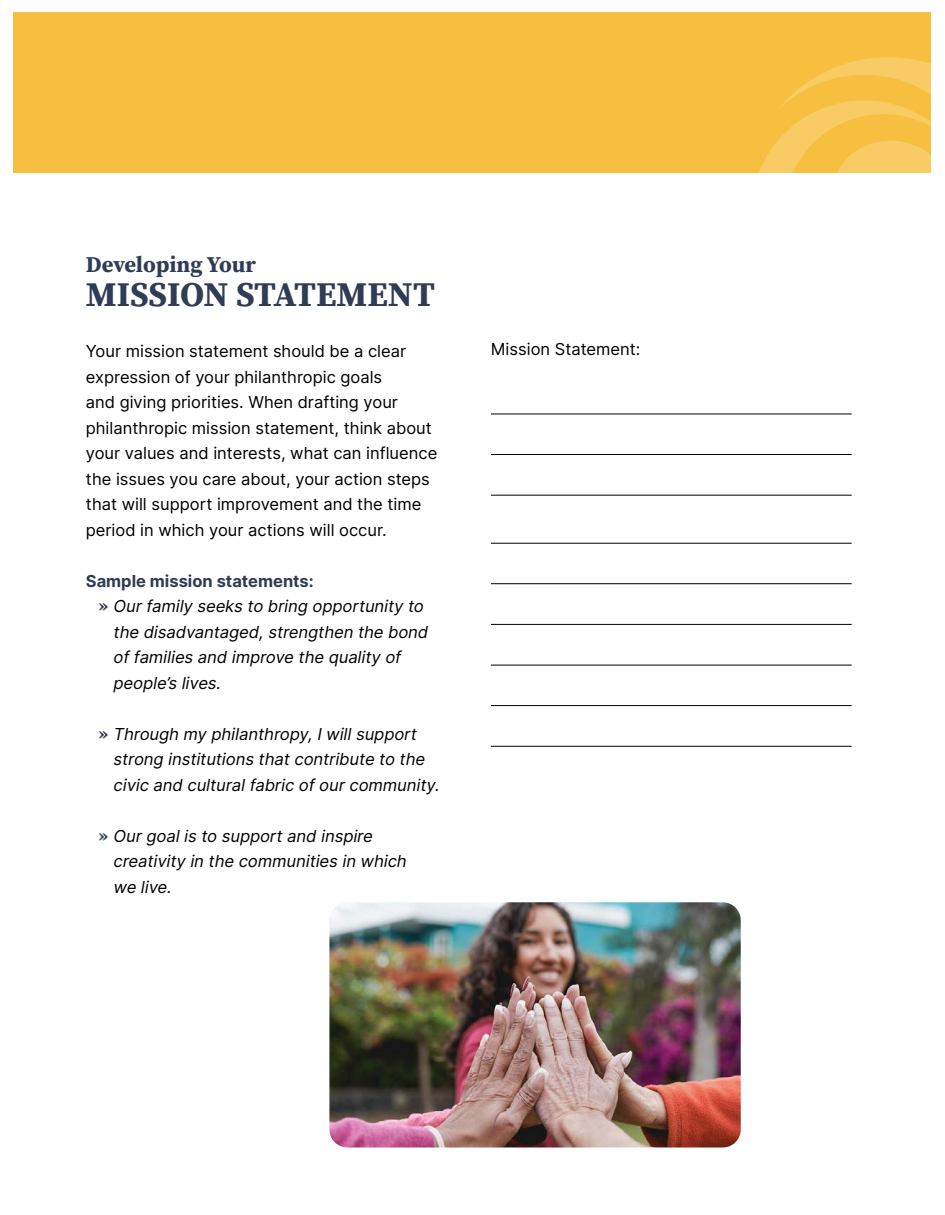
<style>
.page{position:relative;width:945px;height:1215px;background:#fff}
.page>*{position:absolute;margin:0;border:0;box-sizing:border-box;transform-origin:0 0}
.t1{font:700 34.5px "Source Serif Pro";color:#2f3c56}
.t2{font:700 22.5px "Source Serif Pro";color:#2f3c56}
.t3{font:16.5px/25.5px "Inter";color:#000}
.t4{font:italic 16.5px/25.5px "Inter";color:#000}
.t5{font:700 16.5px "Inter";color:#2f3c56}
.s1{font-family:"Source Serif Pro";font-weight:900;font-style:normal;color:#2f3c56}
</style>
<div class="page">
<hr style="left:491px;top:414px;width:361px;height:1px;background:#000">
<hr style="left:491px;top:454px;width:361px;height:1px;background:#000">
<hr style="left:491px;top:495px;width:361px;height:1px;background:#000">
<hr style="left:491px;top:543px;width:361px;height:1px;background:#000">
<hr style="left:491px;top:583px;width:361px;height:1px;background:#000">
<hr style="left:491px;top:624px;width:361px;height:1px;background:#000">
<hr style="left:491px;top:665px;width:361px;height:1px;background:#000">
<hr style="left:491px;top:705px;width:361px;height:1px;background:#000">
<hr style="left:491px;top:746px;width:361px;height:1px;background:#000">
<img style="left:329px;top:902px;width:412px;height:246px">
<div style="left:14px;top:12px;width:918px;height:160px;background:#f7bf3f"></div>
<svg style="left:759px;top:44px;width:173px;height:128px"></svg>
<p class="t2" style="left:86px;top:249px;width:172px">Developing Your</p>
<p class="t1" style="left:86px;top:271px;width:351px">MISSION STATEMENT</p>
<p class="t3" style="left:86px;top:338px;width:353px">Your mission statement should be a clear expression of your philanthropic goals<br>and giving priorities. When drafting your philanthropic mission statement, think about your values and interests, what can influence the issues you care about, your action steps that will support improvement and the time period in which your actions will occur.</p>
<p class="t5" style="left:86px;top:569px;width:229px">Sample mission statements:</p>
<p class="t4" style="left:113px;top:619px;width:320px">the disadvantaged,strengthen the bond offamilies and improve the quality of people’s lives.</p>
<p class="t4" style="left:98px;top:593px;width:330px"><span class="s1">»</span> Our family seeks to bring opportunity to</p>
<p class="t4" style="left:98px;top:721px;width:323px"><span class="s1">»</span> Through my philanthropy, I will support</p>
<p class="t4" style="left:113px;top:746px;width:332px">strong institutions thatcontribute to the civic and culturalfabric ofourcommunity.</p>
<p class="t4" style="left:98px;top:823px;width:279px"><span class="s1">»</span> Our goal is to support and inspire</p>
<p class="t4" style="left:113px;top:848px;width:299px">creativity in the communities in which</p>
<p class="t4" style="left:113px;top:874px;width:64px">we live.</p>
<p class="t3" style="left:491px;top:336px;width:151px">Mission Statement:</p>
</div>
